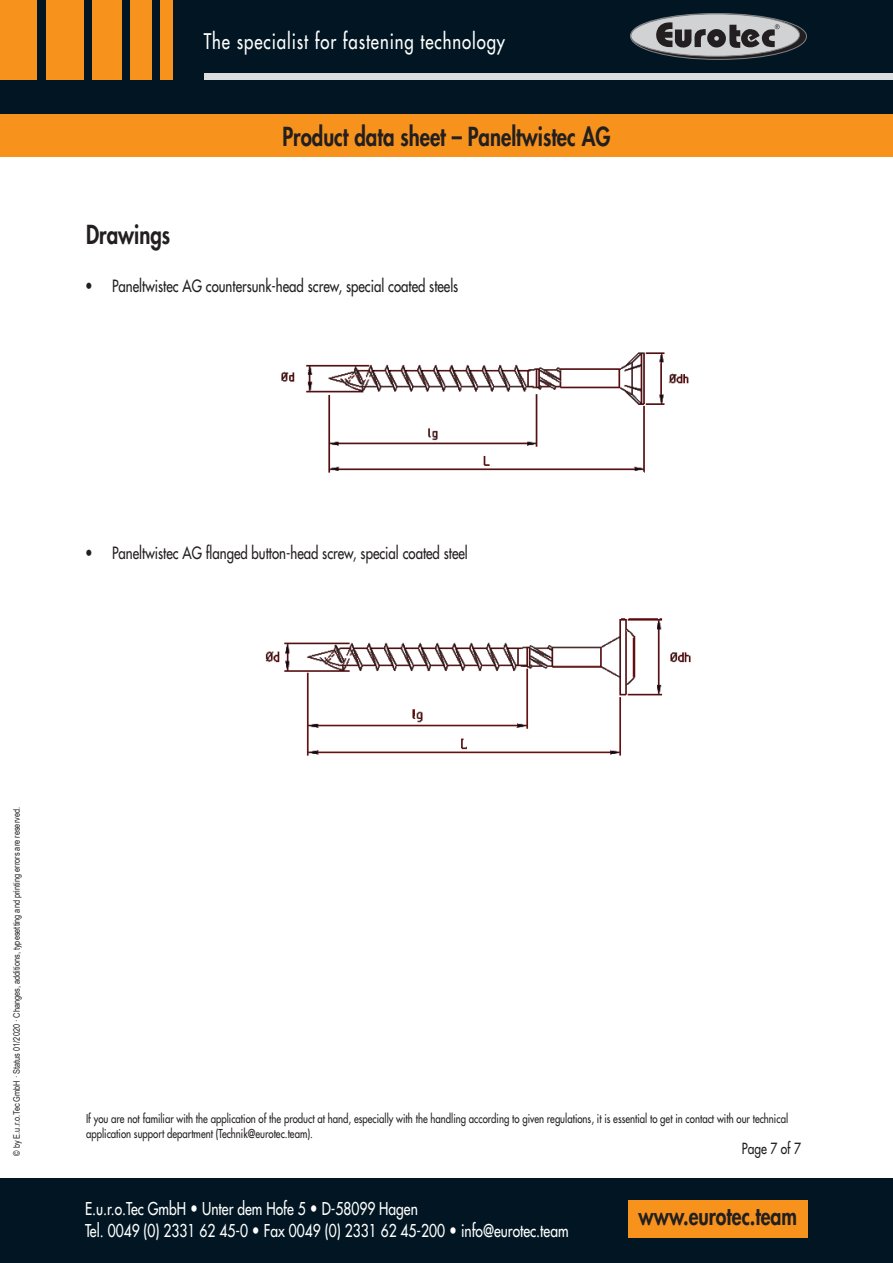
<style>
.page{position:relative;width:893px;height:1263px;background:#fff}
.page>*{position:absolute;margin:0;border:0;box-sizing:border-box;transform-origin:0 0}
.t1{font:800 25.5px "Futura Std";color:#231f20;scale:.8 1}
.t2{font:800 24.3px "Futura Std";color:#231f20;scale:.8 1}
.t3{font:500 21px "Futura Std";letter-spacing:.055em;color:#fff;scale:.8 1}
.t4{font:500 17.25px/22.5px "Futura Std";color:#fff;scale:.8 1}
.t5{font:500 16.5px "Futura Std";color:#231f20;scale:.8 1}
.t6{font:500 15px "Futura Std";color:#231f20;scale:.8 1}
.t7{font:500 12px/14.4px "Futura Std";color:#231f20;scale:.8 1}
.t8{font:9px "Arial Narrow";color:#231f20}
.s1{font-weight:800}
</style>
<div class="page">
<div style="left:0;top:0;width:893px;height:137px;background:#011622"></div>
<div style="left:204px;top:74px;width:689px;height:6px;background:#dcdddf"></div>
<svg style="left:630px;top:13px;width:176px;height:46px"></svg>
<div style="left:631px;top:14px;width:168px;height:42px;background:#d1d2d4;border-radius:50%"></div>
<div style="left:630px;top:14px;width:170px;height:43px;border:1px solid #808285;border-radius:50%"></div>
<div style="left:630px;top:13px;width:177px;height:47px;border:1px solid #808285;border-radius:50%"></div>
<svg style="left:656px;top:22px;width:124px;height:27px"></svg>
<div style="left:0;top:0;width:37px;height:80px;background:#f7931d"></div>
<div style="left:46px;top:0;width:38px;height:80px;background:#f7931d"></div>
<div style="left:92px;top:0;width:30px;height:80px;background:#f7931d"></div>
<div style="left:131px;top:0;width:21px;height:80px;background:#f7931d"></div>
<div style="left:161px;top:0;width:12px;height:80px;background:#f7931d"></div>
<div style="left:0;top:114px;width:893px;height:43px;background:#f7931d"></div>
<div style="left:0;top:1178px;width:893px;height:85px;background:#011622"></div>
<div style="left:628px;top:1200px;width:180px;height:37px;background:#f7931d"></div>
<img style="left:281px;top:352px;width:408px;height:121px">
<img style="left:265px;top:618px;width:426px;height:138px">
<h3 class="t3" style="left:204px;top:28px;width:378px">The specialist for fastening technology</h3>
<h1 class="t1" style="left:86px;top:219px;width:107px">Drawings</h1>
<h1 class="t1" style="left:282px;top:121px;width:412px">Product data sheet – Paneltwistec AG</h1>
<h3 class="t5" style="left:85px;top:275px;width:468px">• Paneltwistec AG countersunk-head screw, special coated steels</h3>
<h3 class="t5" style="left:85px;top:543px;width:480px">• Paneltwistec AG flanged button-head screw, special coated steel</h3>
<p class="t8" style="left:10px;top:1156px;width:350px;rotate:-90deg">© by E.u.r.o.Tec GmbH · Status 01/2020 · Changes, additions, typesetting and printing errors are reserved.</p>
<p class="t7" style="left:86px;top:1112px;width:879px">If you are not familiar with the application of the product at hand, especially with the handling according to given regulations, it is essential to get in contact with our technical application support department (Technik@eurotec.team).</p>
<p class="t6" style="left:742px;top:1139px;width:75px">Page 7 of 7</p>
<h3 class="t4" style="left:85px;top:1197px;width:606px">E.u.r.o.Tec GmbH <span class="s1">•</span> Unter dem Hofe 5 <span class="s1">•</span> D-58099 Hagen<br>Tel. 0049 (0) 2331 62 45-0 <span class="s1">•</span> Fax 0049 (0) 2331 62 45-200 <span class="s1">•</span> info@eurotec.team</h3>
<h2 class="t2" style="left:638px;top:1201px;width:200px">www.eurotec.team</h2>
</div>
